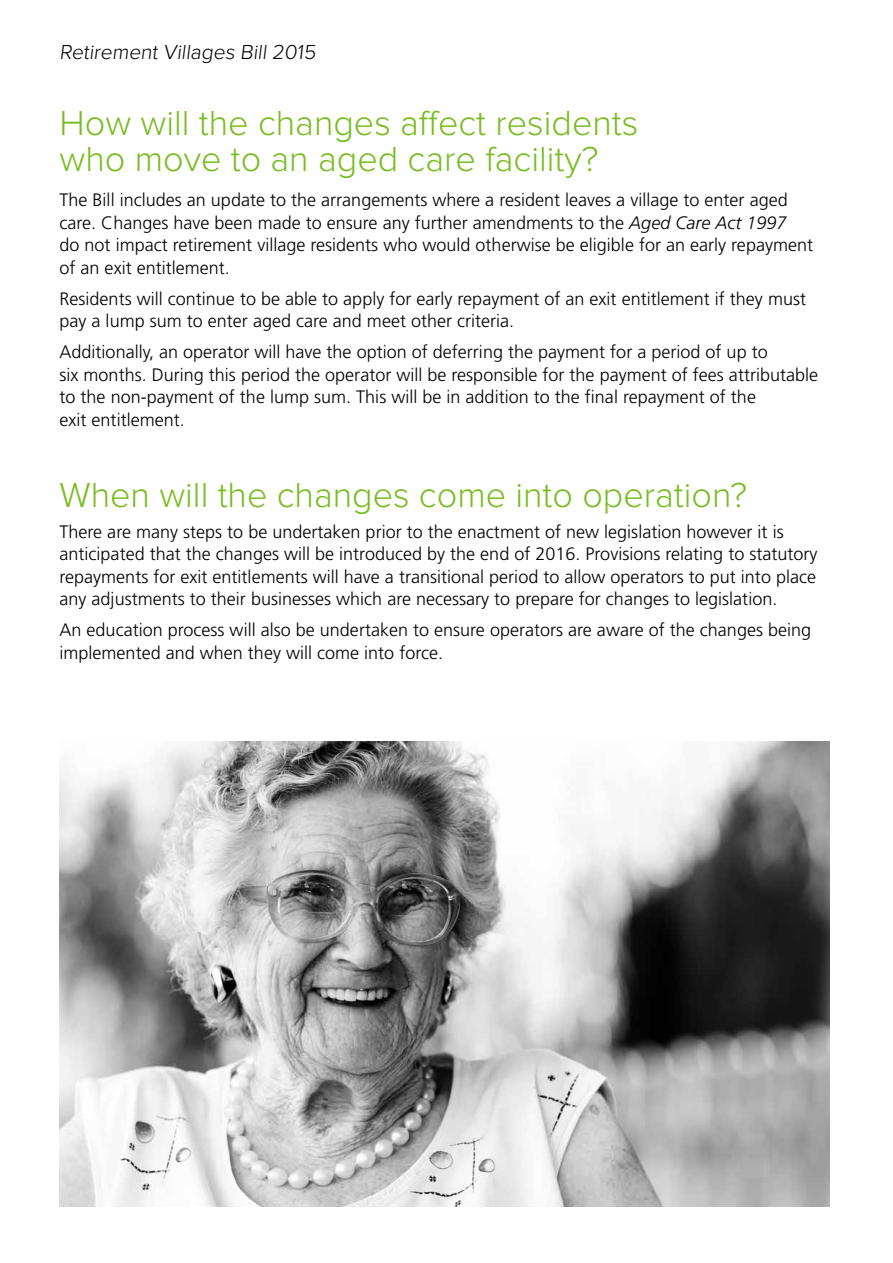
<style>
.page{position:relative;width:893px;height:1263px;background:#fff}
.page>*{position:absolute;margin:0;border:0;box-sizing:border-box;transform-origin:0 0}
.t1{font:300 36px/36px "Proxima Nova";color:#77bc1f}
.t2{font:300 21px "Proxima Nova";color:#000}
.t3{font:300 18px/22.5px "Frutiger";color:#000}
.s1{font-style:italic}
</style>
<div class="page">
<img style="left:60px;top:741px;width:769px;height:465px">
<p class="t2" style="left:60px;top:43px;width:260px">Retirement Villages Bill 2015</p>
<h1 class="t1" style="left:60px;top:106px;width:580px">How will the changes affect residents who move to an aged care facility?</h1>
<p class="t3" style="left:60px;top:189px;width:755px">The Bill includes an update to the arrangements where a resident leaves a village to enter aged care. Changes have been made to ensure any further amendments to the <span class="s1">Aged Care Act 1997<br></span>do not impact retirement village residents who would otherwise be eligible for an early repayment of an exit entitlement.</p>
<p class="t3" style="left:60px;top:287px;width:748px">Residents will continue to be able to apply for early repayment of an exit entitlement if they must pay a lump sum to enter aged care and meet other criteria.</p>
<p class="t3" style="left:60px;top:341px;width:760px">Additionally, an operator will have the option of deferring the payment for a period of up to<br>six months. During this period the operator will be responsible for the payment of fees attributable to the non-payment of the lump sum. This will be in addition to the final repayment of the<br>exit entitlement.</p>
<h1 class="t1" style="left:60px;top:478px;width:689px">When will the changes come into operation?</h1>
<p class="t3" style="left:60px;top:520px;width:759px">There are many steps to be undertaken prior to the enactment of new legislation however it is anticipated that the changes will be introduced by the end of 2016. Provisions relating to statutory repayments for exit entitlements will have a transitional period to allow operators to put into place any adjustments to their businesses which are necessary to prepare for changes to legislation.</p>
<p class="t3" style="left:60px;top:619px;width:753px">An education process will also be undertaken to ensure operators are aware of the changes being implemented and when they will come into force.</p>
</div>
